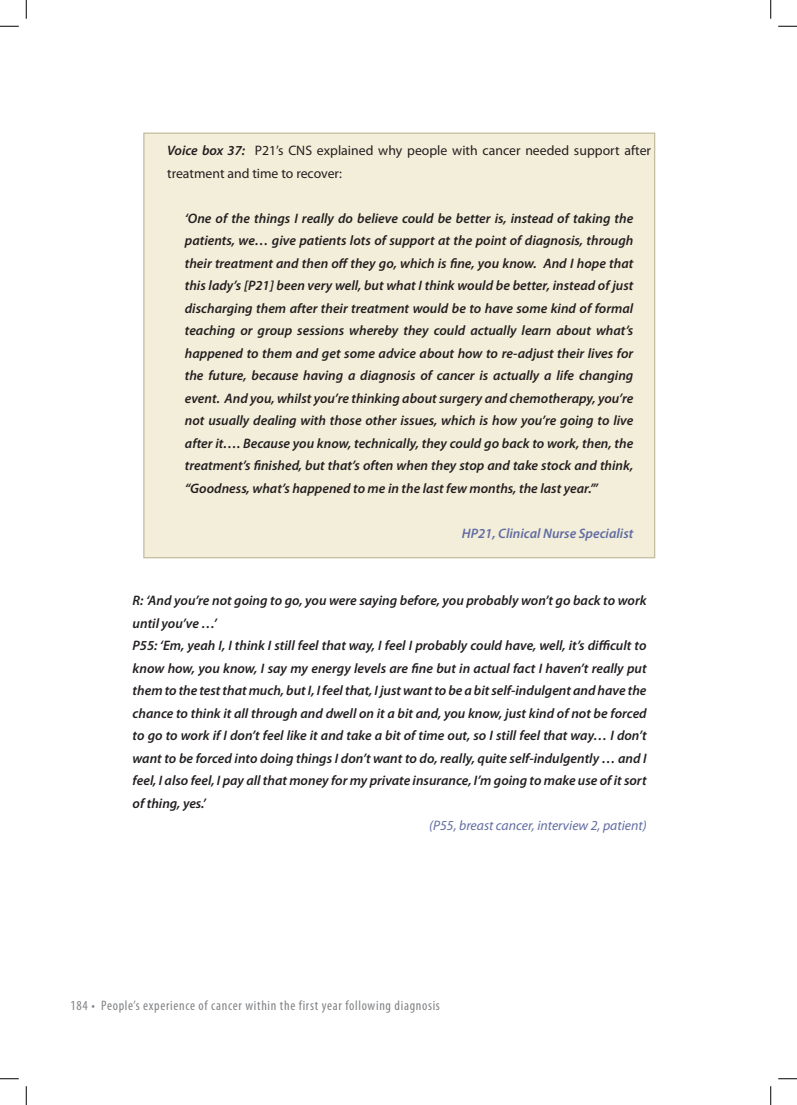
<style>
.page{position:relative;width:797px;height:1105px;background:#fff}
.page>*{position:absolute;margin:0;border:0;box-sizing:border-box;transform-origin:0 0}
.t1{font:italic 600 13.75px/22.5px "Myriad Pro";color:#231f20}
.t2{font:13.75px/22.5px "Myriad Pro";color:#231f20}
.t3{font:condensed 13.75px "Myriad Pro";letter-spacing:.05em;color:#808285}
.t4{font:italic 13.75px "Myriad Pro";color:#616da3}
.t5{font:italic 600 13.75px "Myriad Pro";color:#616da3}
.s1{font-weight:600;font-style:italic}
</style>
<div class="page">
<div style="left:144px;top:133px;width:510px;height:425px;background:#f3eed9"></div>
<svg style="left:0;top:25px;width:19px;height:2px"></svg>
<svg style="left:778px;top:25px;width:19px;height:2px"></svg>
<svg style="left:0;top:1078px;width:19px;height:1px"></svg>
<svg style="left:778px;top:1078px;width:19px;height:1px"></svg>
<svg style="left:25px;top:0;width:2px;height:19px"></svg>
<svg style="left:25px;top:1086px;width:2px;height:19px"></svg>
<svg style="left:770px;top:0;width:1px;height:19px"></svg>
<svg style="left:770px;top:1086px;width:1px;height:19px"></svg>
<p class="t2" style="left:167px;top:139px;width:485px"><span class="s1">Voice box 37:</span> P21’s CNS explained why people with cancer needed support after treatment and time to recover:</p>
<p class="t1" style="left:185px;top:207px;width:450px;text-align:justify">‘One of the things I really do believe could be better is, instead of taking the patients, we… give patients lots of support at the point of diagnosis, through their treatment and then off they go, which is fine, you know. And I hope that this lady’s [P21] been very well, but what I think would be better, instead of just discharging them after their treatment would be to have some kind of formal teaching or group sessions whereby they could actually learn about what’s happened to them and get some advice about how to re-adjust their lives for the future, because having a diagnosis of cancer is actually a life changing event. And you, whilst you’re thinking about surgery and chemotherapy, you’re not usually dealing with those other issues, which is how you’re going to live after it…. Because you know, technically, they could go back to work, then, the treatment’s finished, but that’s often when they stop and take stock and think, “Goodness, what’s happened to me in the last few months, the last year.’”</p>
<p class="t5" style="left:462px;top:525px;width:173px">HP21, Clinical Nurse Specialist</p>
<p class="t1" style="left:133px;top:589px;width:515px">R: ‘And you’re not going to go, you were saying before, you probably won’t go back to work until you’ve …’<br>P55: ‘Em, yeah I, I think I still feel that way, I feel I probably could have, well, it’s difficult to know how, you know, I say my energy levels are fine but in actual fact I haven’t really put them to the test that much, but I, I feel that, I just want to be a bit self-indulgent and have the chance to think it all through and dwell on it a bit and, you know, just kind of not be forced to go to work if I don’t feel like it and take a bit of time out, so I still feel that way… I don’t want to be forced into doing things I don’t want to do, really, quite self-indulgently … and I feel, I also feel, I pay all that money for my private insurance, I’m going to make use of it sort of thing, yes.’</p>
<p class="t4" style="left:429px;top:818px;width:219px">(P55, breast cancer, interview 2, patient)</p>
<p class="t3" style="left:71px;top:998px;width:371px">184 • People’s experience of cancer within the first year following diagnosis</p>
</div>
